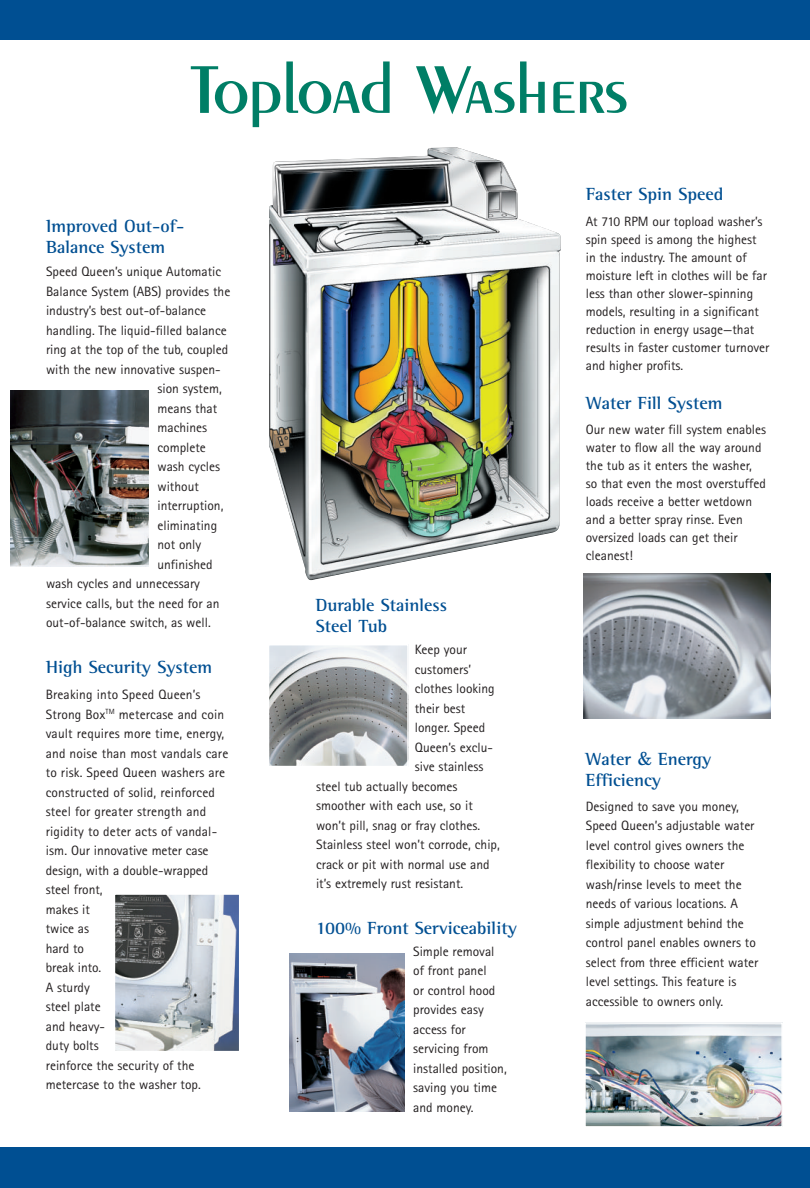
<style>
.page{position:relative;width:810px;height:1188px;background:#fff}
.page>*{position:absolute;margin:0;border:0;box-sizing:border-box;transform-origin:0 0}
.t1{font:600 72px "Peignot";color:#007e66}
.t2{font:700 18px/21px "Rotis Semi Serif";color:#004f92}
.t3{font:13.5px/19.5px "Rotis Sans Serif";color:#231f20}
.s1{font-family:"New Century Schlbk";font-weight:400}
</style>
<div class="page">
<div style="left:0;top:0;width:810px;height:40px;background:#004f92"></div>
<div style="left:0;top:1148px;width:810px;height:40px;background:#004f92"></div>
<img style="left:116px;top:896px;width:122px;height:154px">
<div style="left:114px;top:894px;width:126px;height:158px;border:1px solid #fff"></div>
<img style="left:290px;top:954px;width:114px;height:158px">
<img style="left:587px;top:1025px;width:193px;height:100px">
<div style="left:584px;top:1022px;width:199px;height:106px;border:2px solid #fff"></div>
<img style="left:271px;top:647px;width:135px;height:117px">
<div style="left:268px;top:644px;width:141px;height:123px;border:2px solid #fff"></div>
<img style="left:584px;top:574px;width:187px;height:144px">
<img style="left:11px;top:391px;width:137px;height:175px">
<img style="left:269px;top:147px;width:292px;height:433px">
<h1 class="t1" style="left:190px;top:61px;width:439px">Topload Washers</h1>
<h2 class="t2" style="left:46px;top:218px;width:140px">Improved Out-of-<br>Balance System</h2>
<p class="t3" style="left:46px;top:263px;width:177px">Speed Queen’s unique Automatic</p>
<p class="t3" style="left:46px;top:283px;width:186px">Balance System (ABS) provides the</p>
<p class="t3" style="left:46px;top:302px;width:162px">industry’s best out-of-balance</p>
<p class="t3" style="left:46px;top:322px;width:182px">handling. The liquid-filled balance</p>
<p class="t3" style="left:46px;top:341px;width:184px">ring at the top of the tub, coupled</p>
<p class="t3" style="left:46px;top:361px;width:176px">with the new innovative suspen-</p>
<p class="t3" style="left:157px;top:380px;width:66px">sion system,</p>
<p class="t3" style="left:157px;top:400px;width:61px">means that</p>
<p class="t3" style="left:157px;top:419px;width:51px">machines</p>
<p class="t3" style="left:157px;top:439px;width:50px">complete</p>
<p class="t3" style="left:157px;top:458px;width:64px">wash cycles</p>
<p class="t3" style="left:157px;top:478px;width:43px">without</p>
<p class="t3" style="left:157px;top:497px;width:67px">interruption,</p>
<p class="t3" style="left:157px;top:517px;width:61px">eliminating</p>
<p class="t3" style="left:157px;top:536px;width:45px">not only</p>
<p class="t3" style="left:157px;top:556px;width:57px">unfinished</p>
<p class="t3" style="left:46px;top:575px;width:155px">wash cycles and unnecessary</p>
<p class="t3" style="left:46px;top:595px;width:175px">service calls, but the need for an</p>
<p class="t3" style="left:46px;top:614px;width:166px">out-of-balance switch, as well.</p>
<h2 class="t2" style="left:46px;top:658px;width:167px">High Security System</h2>
<p class="t3" style="left:46px;top:686px;width:184px">Breaking into Speed Queen’s<br>Strong Box<sup>TM</sup> metercase and coin vault requires more time, energy, and noise than most vandals care to risk. Speed Queen washers are constructed of solid, reinforced steel for greater strength and rigidity to deter acts of vandal&shy;ism. Our innovative meter case design, with a double-wrapped steel front,<br>makes it<br>twice as<br>hard to<br>break into.<br>A sturdy<br>steel plate<br>and heavy-<br>duty bolts<br>reinforce the security of the metercase to the washer top.</p>
<h2 class="t2" style="left:316px;top:596px;width:133px">Durable Stainless<br>Steel Tub</h2>
<p class="t3" style="left:415px;top:641px;width:54px">Keep your</p>
<p class="t3" style="left:415px;top:661px;width:58px">customers’</p>
<p class="t3" style="left:415px;top:680px;width:82px">clothes looking</p>
<p class="t3" style="left:415px;top:700px;width:52px">their best</p>
<p class="t3" style="left:415px;top:719px;width:72px">longer. Speed</p>
<p class="t3" style="left:415px;top:739px;width:80px">Queen’s exclu-</p>
<p class="t3" style="left:415px;top:758px;width:70px">sive stainless</p>
<p class="t3" style="left:316px;top:778px;width:143px">steel tub actually becomes</p>
<p class="t3" style="left:316px;top:797px;width:158px">smoother with each use, so it</p>
<p class="t3" style="left:316px;top:817px;width:166px">won’t pill, snag or fray clothes.</p>
<p class="t3" style="left:316px;top:836px;width:185px">Stainless steel won’t corrode, chip,</p>
<p class="t3" style="left:316px;top:856px;width:175px">crack or pit with normal use and</p>
<p class="t3" style="left:316px;top:875px;width:149px">it’s extremely rust resistant.</p>
<h2 class="t2" style="left:316px;top:919px;width:203px">100% Front Serviceability</h2>
<p class="t3" style="left:413px;top:943px;width:95px">Simple removal of front panel<br>or control hood provides easy access for servicing from installed position, saving you time and money.</p>
<h2 class="t2" style="left:586px;top:185px;width:139px">Faster Spin Speed</h2>
<p class="t3" style="left:586px;top:214px;width:185px;line-height:18px">At 710 RPM our topload washer’s spin speed is among the highest in the industry. The amount of moisture left in clothes will be far less than other slower-spinning models, resulting in a significant reduction in energy usage—that results in faster customer turnover and higher profits.</p>
<h2 class="t2" style="left:586px;top:394px;width:138px">Water Fill System</h2>
<p class="t3" style="left:586px;top:422px;width:182px;line-height:18px">Our new water fill system enables water to flow all the way around the tub as it enters the washer, so that even the most overstuffed loads receive a better wetdown and a better spray rinse. Even oversized loads can get their cleanest!</p>
<h2 class="t2" style="left:586px;top:750px;width:127px">Water <span class="s1">&amp;</span> Energy<br>Efficiency</h2>
<p class="t3" style="left:586px;top:798px;width:174px">Designed to save you money,<br>Speed Queen’s adjustable water level control gives owners the flexibility to choose water wash/rinse levels to meet the needs of various locations. A simple adjustment behind the control panel enables owners to select from three efficient water level settings. This feature is accessible to owners only.</p>
</div>
